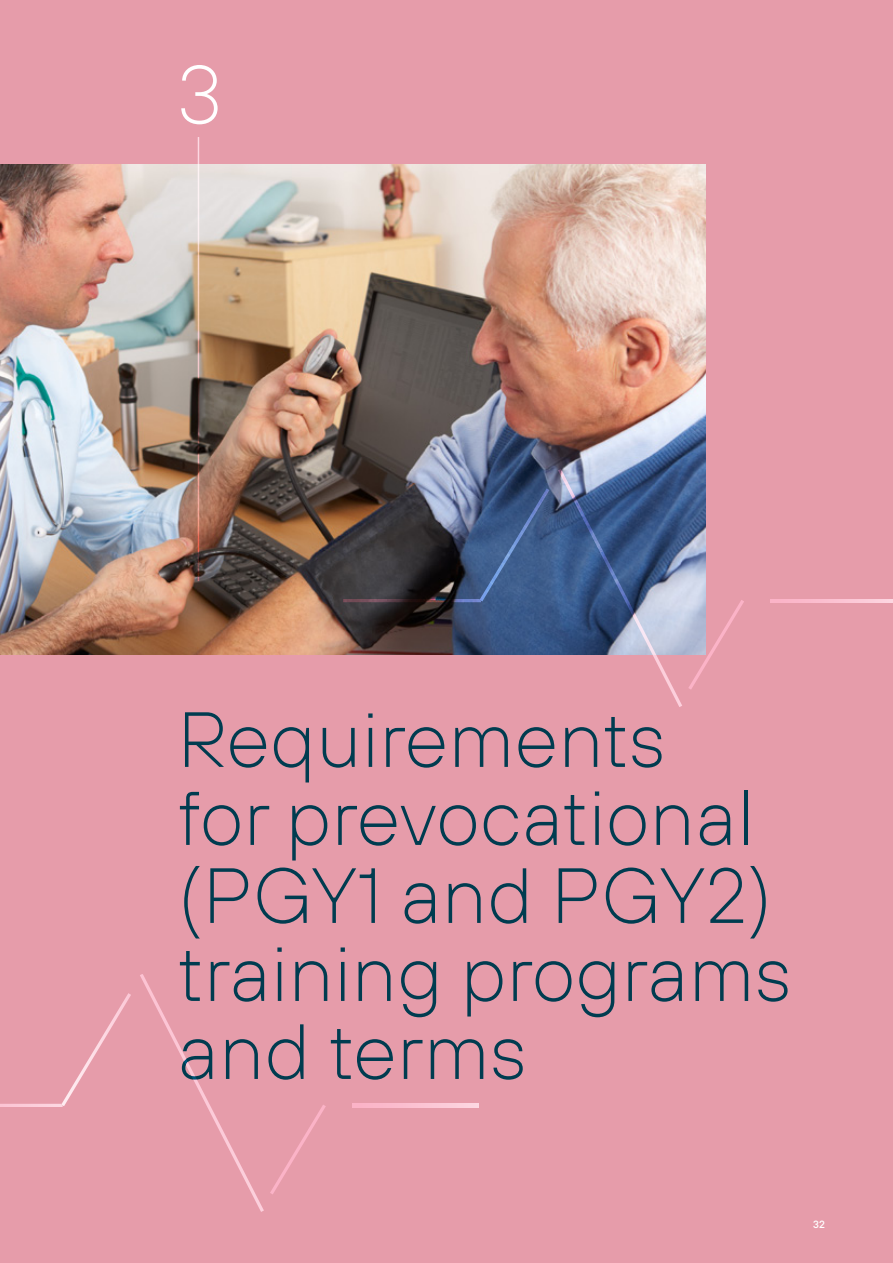
<style>
.page{position:relative;width:893px;height:1263px;background:#e69caa}
.page>*{position:absolute;margin:0;border:0;box-sizing:border-box;transform-origin:0 0}
.t1{font:200 82.5px "TT Hoves";color:#fff}
.t2{font:200 78px/78px "TT Hoves";color:#003c50}
.t3{font:500 10.5px "TT Hoves";color:#fff}
</style>
<div class="page">
<img style="left:0;top:165px;width:706px;height:490px">
<svg style="left:770px;top:599px;width:123px;height:3px"></svg>
<svg style="left:343px;top:488px;width:206px;height:114px;background:#414a60"></svg>
<svg style="left:688px;top:600px;width:56px;height:89px"></svg>
<svg style="left:558px;top:469px;width:124px;height:238px"></svg>
<svg style="left:352px;top:1104px;width:127px;height:3px"></svg>
<svg style="left:0;top:993px;width:131px;height:114px"></svg>
<svg style="left:270px;top:1105px;width:56px;height:89px"></svg>
<svg style="left:140px;top:974px;width:124px;height:238px"></svg>
<hr style="left:198px;top:137px;width:1px;height:444px;background:#fff">
<p class="t1" style="left:177px;top:44px;width:47px">3</p>
<p class="t2" style="left:177px;top:699px;width:616px">Requirements<br>for prevocational (PGY1 and PGY2) training programs and terms</p>
<p class="t3" style="left:813px;top:1218px;width:13px">32</p>
</div>
